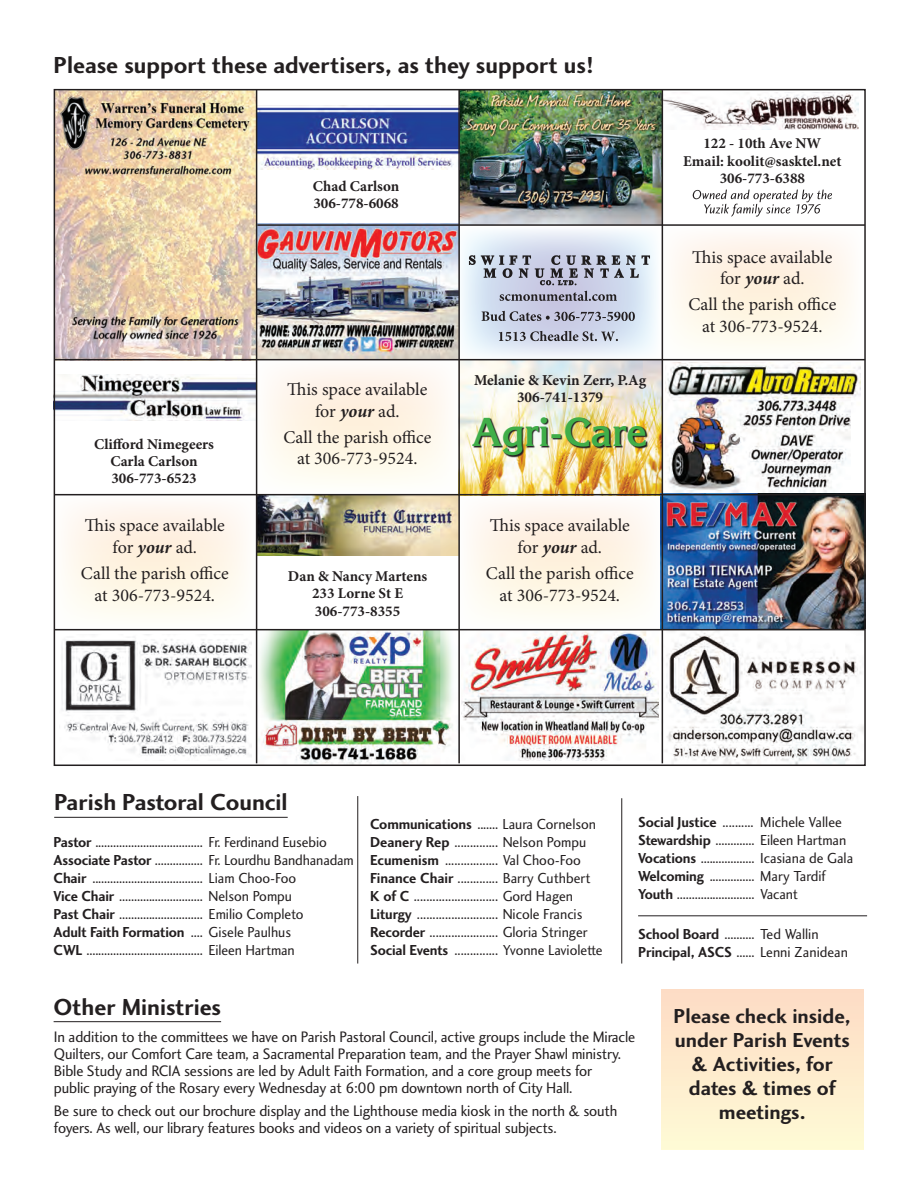
<style>
.page{position:relative;width:918px;height:1188px;background:#fff}
.page>*{position:absolute;margin:0;border:0;box-sizing:border-box;transform-origin:0 0}
.t1{font:700 39.45px "Korinna";letter-spacing:-.01em;color:#40ae49}
.t2{font:24px "Charlotte Sans Bold Plain";color:#231f20}
.t3{font:21px/24px "Charlotte Sans Bold Plain";color:#231f20;text-align:center}
.t4{font:18px/21.6px "Minion Pro";color:#231f20;text-align:center}
.t5{font:15.75px/16.8px "Charlotte Sans Book Plain";letter-spacing:-.01em;color:#231f20;scale:.96 1}
.t6{font:700 15.15px/17.4px "Minion Pro";color:#231f20;text-align:center}
.t7{font:15px/18px "Charlotte Sans Book Plain";color:#231f20;scale:.96 1}
.t8{font:700 15px/17.2px "Minion Pro";color:#231f20;text-align:center}
.t9{font:15px "Charlotte Sans Bold Plain";letter-spacing:-.01em;color:#231f20;scale:.96 1}
.s1{font-weight:700;font-style:italic}
.s2{font-family:"Charlotte Sans Bold Plain"}
.s3{font-family:"Charlotte Sans Book Plain"}
</style>
<div class="page">
<svg style="left:257px;top:360px;width:201px;height:134px"></svg>
<img style="left:257px;top:226px;width:201px;height:133px">
<img style="left:61px;top:634px;width:191px;height:125px">
<svg style="left:57px;top:495px;width:199px;height:134px"></svg>
<img style="left:462px;top:630px;width:196px;height:131px">
<img style="left:57px;top:374px;width:199px;height:46px">
<svg style="left:661px;top:226px;width:202px;height:135px"></svg>
<img style="left:257px;top:495px;width:201px;height:60px">
<img style="left:663px;top:92px;width:195px;height:38px">
<svg style="left:692px;top:190px;width:140px;height:27px"></svg>
<img style="left:460px;top:92px;width:202px;height:132px">
<img style="left:57px;top:92px;width:199px;height:267px">
<hr style="left:257px;top:224px;width:608px;height:2px;background:#231f20">
<img style="left:257px;top:105px;width:201px;height:64px">
<img style="left:460px;top:361px;width:202px;height:133px">
<img style="left:473px;top:418px;width:175px;height:39px">
<svg style="left:460px;top:230px;width:200px;height:129px"></svg>
<svg style="left:499px;top:331px;width:119px;height:10px"></svg>
<svg style="left:482px;top:311px;width:153px;height:10px;background:#9699a9"></svg>
<svg style="left:500px;top:291px;width:117px;height:10px"></svg>
<svg style="left:469px;top:255px;width:181px;height:30px;background:#a8aebe"></svg>
<img style="left:666px;top:363px;width:194px;height:129px">
<img style="left:661px;top:495px;width:202px;height:134px">
<hr style="left:54px;top:494px;width:811px;height:1px;background:#231f20">
<hr style="left:54px;top:359px;width:811px;height:1px;background:#231f20">
<hr style="left:54px;top:1021px;width:167px;height:1px;background:#231f20">
<img style="left:257px;top:630px;width:201px;height:133px">
<img style="left:661px;top:630px;width:202px;height:133px">
<svg style="left:460px;top:495px;width:201px;height:134px"></svg>
<hr style="left:54px;top:629px;width:811px;height:1px;background:#231f20">
<hr style="left:256px;top:90px;width:1px;height:673px;background:#231f20">
<hr style="left:458px;top:90px;width:2px;height:673px;background:#231f20">
<hr style="left:662px;top:90px;width:1px;height:673px;background:#231f20">
<div style="left:661px;top:989px;width:202px;height:161px;background:linear-gradient(to bottom,#fddbc5,#fefbd6)"></div>
<hr style="left:54px;top:817px;width:234px;height:1px;background:#231f20">
<hr style="left:638px;top:915px;width:229px;height:1px;background:#231f20">
<hr style="left:358px;top:796px;width:1px;height:168px;background:#231f20">
<hr style="left:622px;top:798px;width:1px;height:166px;background:#231f20">
<h2 class="t2" style="left:54px;top:51px;width:542px">Please support these advertisers, as they support us!</h2>
<p class="t8" style="left:313px;top:177px;width:88px;text-align:left">Chad Carlson<br>306-778-6068</p>
<p class="t8" style="left:94px;top:435px;width:122px">Clifford Nimegeers<br>Carla Carlson<br>306-773-6523</p>
<p class="t4" style="left:85px;top:515px;width:142px">This space available for <span class="s1">your</span> ad.</p>
<p class="t4" style="left:81px;top:562px;width:149px">Call the parish office at 306-773-9524.</p>
<p class="t4" style="left:287px;top:379px;width:142px">This space available for <span class="s1">your</span> ad.</p>
<p class="t4" style="left:283px;top:426px;width:149px">Call the parish office at 306-773-9524.</p>
<p class="t8" style="left:288px;top:568px;width:141px">Dan &amp; Nancy Martens<br>233 Lorne St E<br>306-773-8355</p>
<p class="t6" style="left:474px;top:371px;width:174px">Melanie &amp; Kevin Zerr, P.Ag<br>306-741-1379</p>
<h1 class="t1" style="left:472px;top:408px;width:177px">Agri-Care</h1>
<p class="t4" style="left:490px;top:515px;width:142px">This space available for <span class="s1">your</span> ad.</p>
<p class="t4" style="left:486px;top:562px;width:149px">Call the parish office at 306-773-9524.</p>
<p class="t8" style="left:683px;top:135px;width:160px">122 - 10th Ave NW<br>Email: koolit@sasktel.net<br>306-773-6388</p>
<p class="t4" style="left:692px;top:246px;width:142px">This space available for <span class="s1">your</span> ad.</p>
<p class="t4" style="left:688px;top:294px;width:149px">Call the parish office at 306-773-9524.</p>
<h2 class="t2" style="left:54px;top:788px;width:235px">Parish Pastoral Council</h2>
<p class="t7" style="left:54px;top:832px;width:314px"><span class="s2">Pastor</span> .................................... Fr. Ferdinand Eusebio <span class="s2">Associate Pastor</span> ................ Fr. Lourdhu Bandhanadam <span class="s2">Chair</span> ..................................... Liam Choo-Foo<br><span class="s2">Vice Chair</span> ............................ Nelson Pompu<br><span class="s2">Past Chair</span> ............................ Emilio Completo</p>
<p class="t9" style="left:54px;top:923px;width:249px">Adult Faith Formation <span class="s3">.... Gisele Paulhus</span></p>
<p class="t7" style="left:54px;top:940px;width:253px"><span class="s2">CWL</span> ....................................... Eileen Hartman</p>
<p class="t7" style="left:370px;top:815px;width:244px"><span class="s2">Communications</span> ....... Laura Cornelson <span class="s2">Deanery Rep</span> .............. Nelson Pompu <span class="s2">Ecumenism</span> ................. Val Choo-Foo <span class="s2">Finance Chair</span> ............. Barry Cuthbert <span class="s2">K of C</span> ........................... Gord Hagen <span class="s2">Liturgy</span> .......................... Nicole Francis <span class="s2">Recorder</span> ...................... Gloria Stringer <span class="s2">Social Events</span> .............. Yvonne Laviolette</p>
<p class="t7" style="left:638px;top:813px;width:226px"><span class="s2">Social Justice</span> .......... Michele Vallee <span class="s2">Stewardship</span> ............. Eileen Hartman <span class="s2">Vocations</span> .................. Icasiana de Gala <span class="s2">Welcoming</span> ............... Mary Tardif <span class="s2">Youth</span> .......................... Vacant</p>
<p class="t7" style="left:638px;top:925px;width:220px"><span class="s2">School Board</span> .......... Ted Wallin<br><span class="s2">Principal, ASCS</span> ...... Lenni Zanidean</p>
<h2 class="t2" style="left:54px;top:993px;width:169px">Other Ministries</h2>
<p class="t5" style="left:54px;top:1028px;width:607px">In addition to the committees we have on Parish Pastoral Council, active groups include the Miracle Quilters, our Comfort Care team, a Sacramental Preparation team, and the Prayer Shawl ministry.<br>Bible Study and RCIA sessions are led by Adult Faith Formation, and a core group meets for<br>public praying of the Rosary every Wednesday at 6:00 pm downtown north of City Hall.</p>
<p class="t5" style="left:54px;top:1102px;width:588px">Be sure to check out our brochure display and the Lighthouse media kiosk in the north &amp; south foyers. As well, our library features books and videos on a variety of spiritual subjects.</p>
<h3 class="t3" style="left:674px;top:1004px;width:179px">Please check inside, under Parish Events &amp; Activities, for dates &amp; times of meetings.</h3>
</div>
